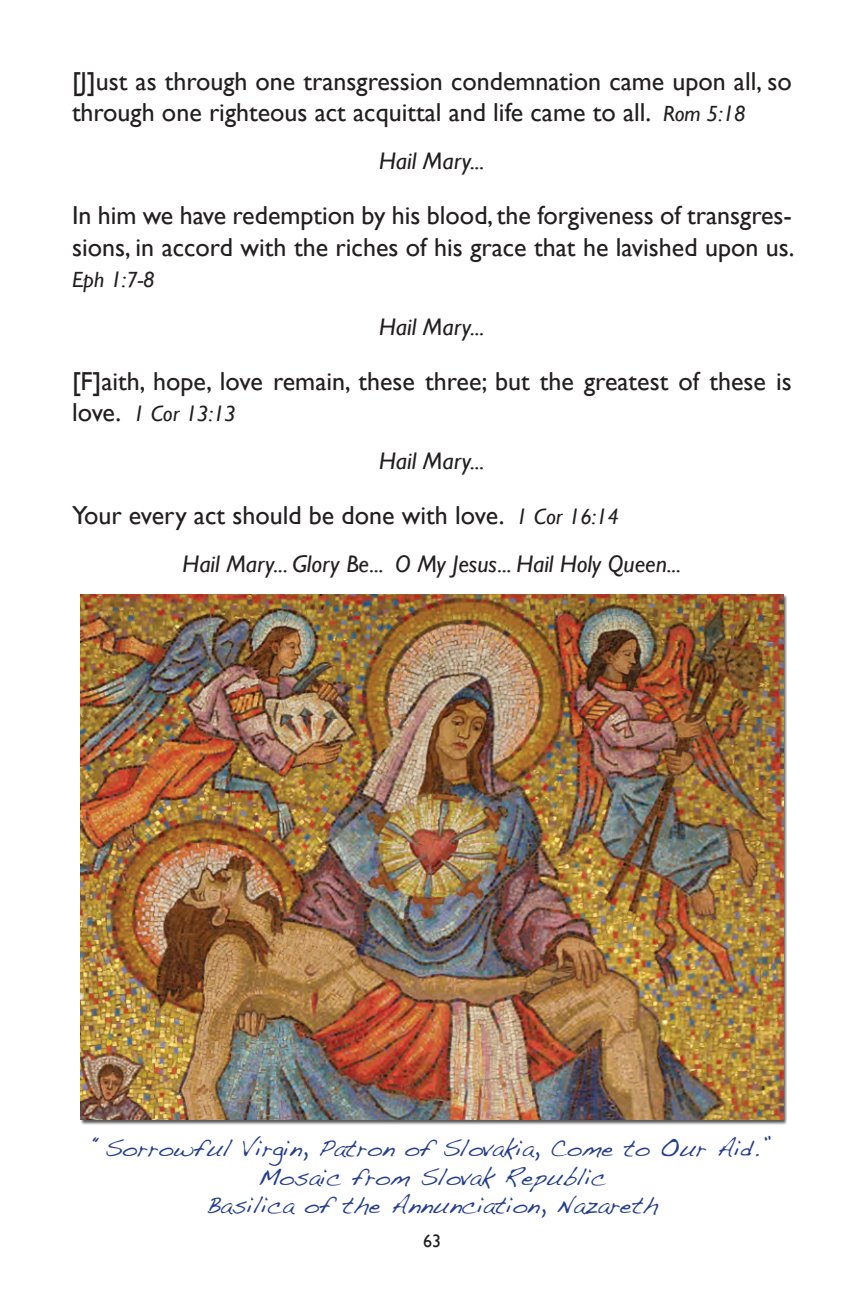
<style>
.page{position:relative;width:864px;height:1296px;background:#fff}
.page>*{position:absolute;margin:0;border:0;box-sizing:border-box;transform-origin:0 0}
.t1{font:26px/31.2px "Gill Sans";color:#231f20}
.t2{font:24px "Handwriting Dakota";color:#253f8e}
.t3{font:italic 24px "Gill Sans";color:#231f20}
.t4{font:italic 22px "Gill Sans";color:#231f20}
.t5{font:18px "Gill Sans";color:#231f20}
.s1{font-style:italic;font-size:22px}
.s2{font-style:normal;font-size:26px}
</style>
<div class="page">
<img style="left:81px;top:594px;width:702px;height:526px">
<p class="t1" style="left:72px;top:65px;width:721px">[J]ust as through one transgression condemnation came upon all, so through one righteous act acquittal and life came to all. <span class="s1">Rom 5:18</span></p>
<p class="t3" style="left:379px;top:147px;width:107px">Hail Mary...</p>
<p class="t1" style="left:72px;top:200px;width:724px">In him we have redemption by his blood, the forgiveness of transgres&shy;sions, in accord with the riches of his grace that he lavished upon us.</p>
<p class="t4" style="left:72px;top:267px;width:84px">Eph 1:7-8</p>
<p class="t3" style="left:379px;top:313px;width:107px">Hail Mary...</p>
<p class="t1" style="left:72px;top:365px;width:721px">[F]aith, hope, love remain, these three; but the greatest of these is</p>
<p class="t4" style="left:72px;top:401px;width:165px"><span class="s2">love.</span> 1 Cor 13:13</p>
<p class="t3" style="left:379px;top:447px;width:107px">Hail Mary...</p>
<p class="t1" style="left:72px;top:500px;width:549px">Your every act should be done with love. <span class="s1">1 Cor 16:14</span></p>
<p class="t3" style="left:183px;top:551px;width:500px">Hail Mary... Glory Be... O My Jesus... Hail Holy Queen...</p>
<p class="t2" style="left:94px;top:1134px;width:678px">“Sorrowful Virgin, Patron of Slovakia, Come to Our Aid.”</p>
<p class="t2" style="left:258px;top:1162px;width:350px">Mosaic from Slovak Republic</p>
<p class="t2" style="left:206px;top:1191px;width:454px">Basilica of the Annunciation, Nazareth</p>
<p class="t5" style="left:423px;top:1230px;width:19px">63</p>
</div>
